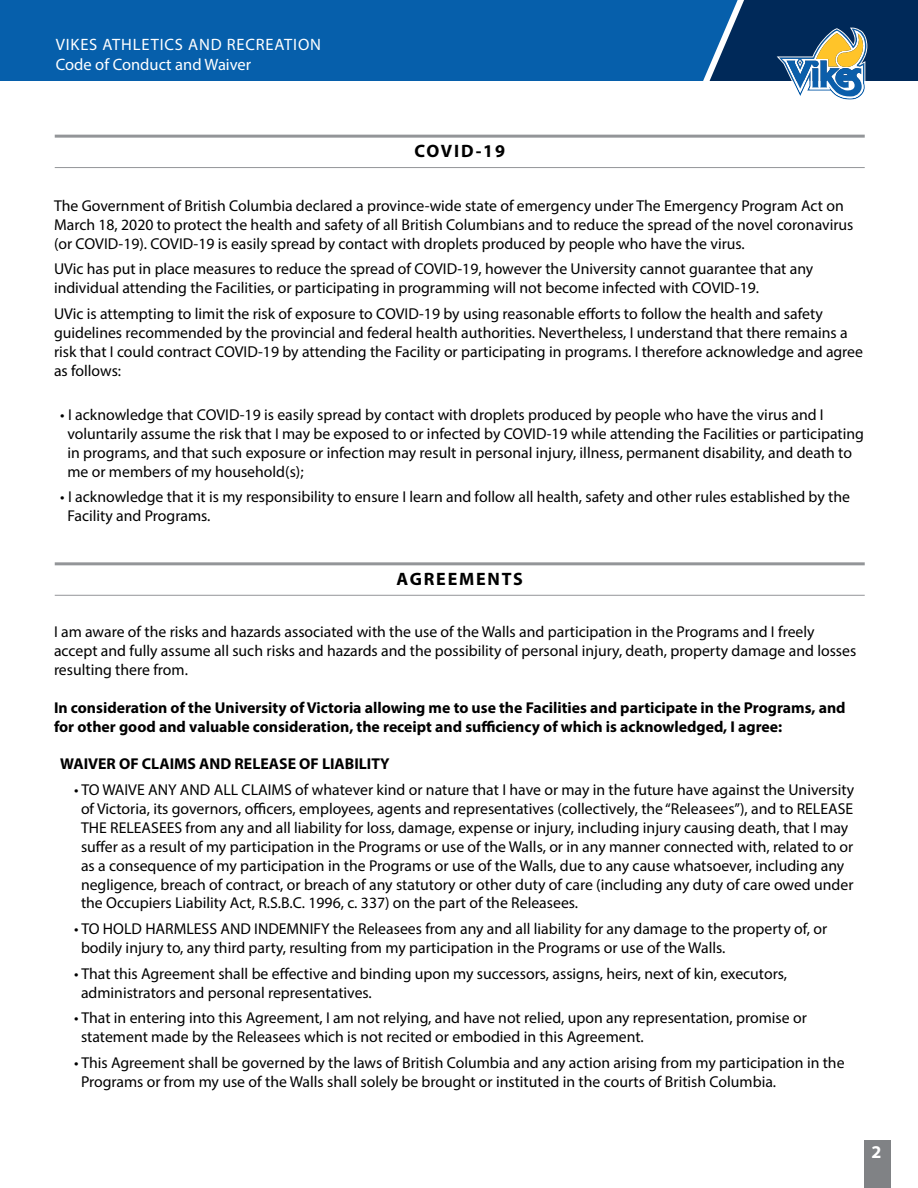
<style>
.page{position:relative;width:918px;height:1188px;background:#fff}
.page>*{position:absolute;margin:0;border:0;box-sizing:border-box;transform-origin:0 0}
.t1{font:700 18px "Myriad Pro";letter-spacing:.1em;color:#000}
.t2{font:700 18px "Myriad Pro";color:#fff}
.t3{font:16.5px/19.8px "Myriad Pro";letter-spacing:.05em;color:#fff}
.t4{font:15.75px/18.9px "Myriad Pro";color:#000}
.t5{font:700 15.75px/18.9px "Myriad Pro";color:#000}
</style>
<div class="page">
<div style="left:0;top:0;width:710px;height:81px;background:#065fab"></div>
<svg style="left:710px;top:0;width:208px;height:100px"></svg>
<hr style="left:55px;top:135px;width:810px;height:3px;background:#939598">
<hr style="left:55px;top:562px;width:810px;height:3px;background:#939598">
<hr style="left:55px;top:167px;width:810px;height:1px;background:#939598">
<hr style="left:55px;top:595px;width:810px;height:1px;background:#939598">
<div style="left:864px;top:1140px;width:27px;height:48px;background:#808285"></div>
<p class="t3" style="left:56px;top:34px;width:267px">VIKES ATHLETICS AND RECREATION<br>Code of Conduct and Waiver</p>
<p class="t1" style="left:414px;top:140px;width:92px">COVID-19</p>
<p class="t4" style="left:54px;top:196px;width:801px">The Government of British Columbia declared a province-wide state of emergency under The Emergency Program Act on<br>March 18, 2020 to protect the health and safety of all British Columbians and to reduce the spread of the novel coronavirus (or COVID-19). COVID-19 is easily spread by contact with droplets produced by people who have the virus.</p>
<p class="t4" style="left:54px;top:259px;width:761px">UVic has put in place measures to reduce the spread of COVID-19, however the University cannot guarantee that any individual attending the Facilities, or participating in programming will not become infected with COVID-19.</p>
<p class="t4" style="left:54px;top:304px;width:811px">UVic is attempting to limit the risk of exposure to COVID-19 by using reasonable efforts to follow the health and safety guidelines recommended by the provincial and federal health authorities. Nevertheless, I understand that there remains a risk that I could contract COVID-19 by attending the Facility or participating in programs. I therefore acknowledge and agree as follows:</p>
<p class="t4" style="left:67px;top:405px;width:798px;text-indent:-7px">• I acknowledge that COVID-19 is easily spread by contact with droplets produced by people who have the virus and I voluntarily assume the risk that I may be exposed to or infected by COVID-19 while attending the Facilities or participating in programs, and that such exposure or infection may result in personal injury, illness, permanent disability, and death to me or members of my household(s);</p>
<p class="t4" style="left:67px;top:487px;width:784px;text-indent:-7px">• I acknowledge that it is my responsibility to ensure I learn and follow all health, safety and other rules established by the<br>Facility and Programs.</p>
<p class="t1" style="left:397px;top:567px;width:128px">AGREEMENTS</p>
<p class="t4" style="left:54px;top:622px;width:804px">I am aware of the risks and hazards associated with the use of the Walls and participation in the Programs and I freely accept and fully assume all such risks and hazards and the possibility of personal injury, death, property damage and losses resulting there from.</p>
<p class="t5" style="left:54px;top:697px;width:793px">In consideration of the University of Victoria allowing me to use the Facilities and participate in the Programs, and for other good and valuable consideration, the receipt and sufficiency of which is acknowledged, I agree:</p>
<p class="t5" style="left:60px;top:754px;width:331px">WAIVER OF CLAIMS AND RELEASE OF LIABILITY</p>
<p class="t4" style="left:81px;top:780px;width:775px;text-indent:-7px">• TO WAIVE ANY AND ALL CLAIMS of whatever kind or nature that I have or may in the future have against the University of Victoria, its governors, officers, employees, agents and representatives (collectively, the “Releasees”), and to RELEASE THE RELEASEES from any and all liability for loss, damage, expense or injury, including injury causing death, that I may suffer as a result of my participation in the Programs or use of the Walls, or in any manner connected with, related to or as a consequence of my participation in the Programs or use of the Walls, due to any cause whatsoever, including any negligence, breach of contract, or breach of any statutory or other duty of care (including any duty of care owed under the Occupiers Liability Act, R.S.B.C. 1996, c. 337) on the part of the Releasees.</p>
<p class="t4" style="left:81px;top:919px;width:748px;text-indent:-7px">• TO HOLD HARMLESS AND INDEMNIFY the Releasees from any and all liability for any damage to the property of, or bodily injury to, any third party, resulting from my participation in the Programs or use of the Walls.</p>
<p class="t4" style="left:81px;top:964px;width:708px;text-indent:-7px">• That this Agreement shall be effective and binding upon my successors, assigns, heirs, next of kin, executors, administrators and personal representatives.</p>
<p class="t4" style="left:81px;top:1008px;width:727px;text-indent:-7px">• That in entering into this Agreement, I am not relying, and have not relied, upon any representation, promise or statement made by the Releasees which is not recited or embodied in this Agreement.</p>
<p class="t4" style="left:81px;top:1053px;width:765px;text-indent:-7px">• This Agreement shall be governed by the laws of British Columbia and any action arising from my participation in the<br>Programs or from my use of the Walls shall solely be brought or instituted in the courts of British Columbia.</p>
<p class="t2" style="left:872px;top:1141px;width:11px">2</p>
</div>
